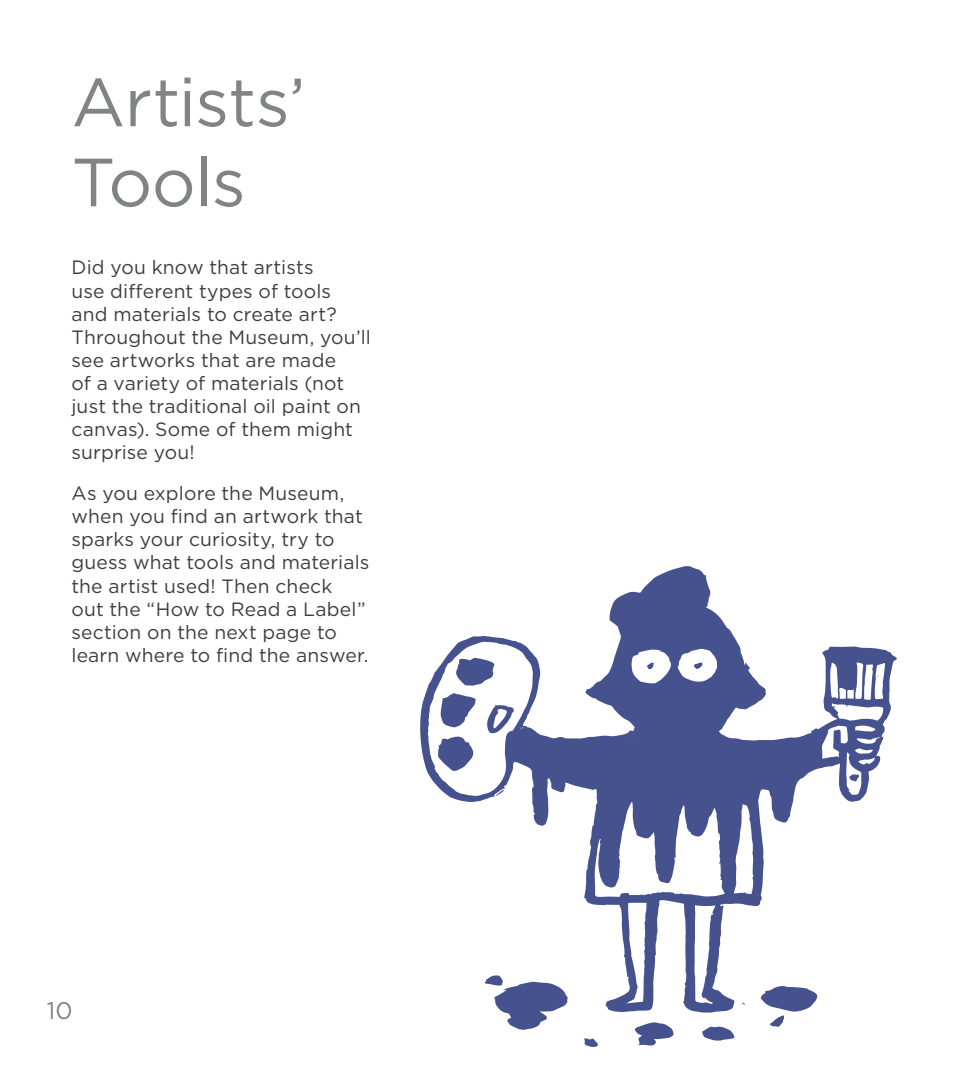
<style>
.page{position:relative;width:968px;height:1065px;background:#fff}
.page>*{position:absolute;margin:0;border:0;box-sizing:border-box;transform-origin:0 0}
.t1{font:68px/80px "Gotham";letter-spacing:-.01em;color:#818385}
.t2{font:24px "Gotham";color:#818385}
.t3{font:19.2px/23px "Gotham";letter-spacing:.01em;color:#3e3e3f}
</style>
<div class="page">
<svg style="left:635px;top:1022px;width:38px;height:23px"></svg>
<svg style="left:702px;top:1026px;width:32px;height:14px"></svg>
<svg style="left:503px;top:1012px;width:44px;height:17px"></svg>
<svg style="left:770px;top:1015px;width:15px;height:11px"></svg>
<svg style="left:584px;top:1038px;width:14px;height:8px"></svg>
<svg style="left:420px;top:566px;width:477px;height:446px"></svg>
<svg style="left:693px;top:662px;width:9px;height:6px"></svg>
<svg style="left:646px;top:662px;width:7px;height:7px"></svg>
<h1 class="t1" style="left:71px;top:61px;width:235px">Artists’<br>Tools</h1>
<p class="t3" style="left:71px;top:256px;width:301px">Did you know that artists<br>use different types of tools and materials to create art?<br>Throughout the Museum, you’ll see artworks that are made<br>of a variety of materials (not just the traditional oil paint on canvas). Some of them might surprise you!</p>
<p class="t3" style="left:71px;top:481px;width:299px">As you explore the Museum, when you find an artwork that sparks your curiosity, try to guess what tools and materials the artist used! Then check out the “How to Read a Label” section on the next page to learn where to find the answer.</p>
<p class="t2" style="left:47px;top:994px;width:27px">10</p>
</div>
